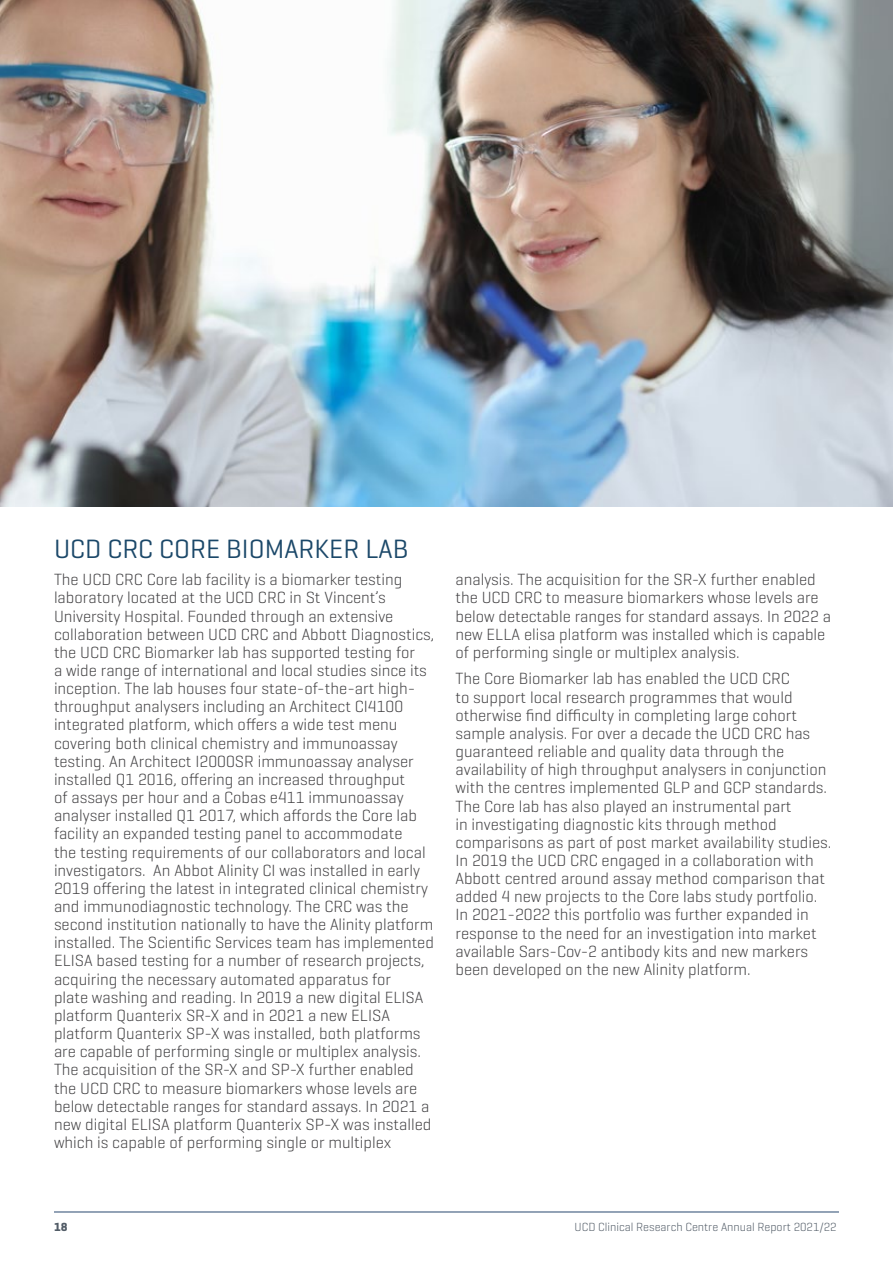
<style>
.page{position:relative;width:893px;height:1263px;background:#fff}
.page>*{position:absolute;margin:0;border:0;box-sizing:border-box;transform-origin:0 0}
.t1{font:27px "Geogrotesque";color:#1b4869}
.t2{font:300 16.5px/18.1px "Geogrotesque";color:#414042}
.t3{font:300 12px "Geogrotesque";color:#525c67}
.t4{font:700 12px "Geogrotesque";color:#525c67}
</style>
<div class="page">
<hr style="left:54px;top:1211px;width:785px;height:1px;background:#28476f">
<img style="left:0;top:0;width:893px;height:507px">
<h1 class="t1" style="left:54px;top:531px;width:356px">UCD CRC CORE BIOMARKER LAB</h1>
<p class="t2" style="left:54px;top:570px;width:382px">The UCD CRC Core lab facility is a biomarker testing laboratory located at the UCD CRC in St Vincent’s University Hospital. Founded through an extensive collaboration between UCD CRC and Abbott Diagnostics, the UCD CRC Biomarker lab has supported testing for<br>a wide range of international and local studies since its inception. The lab houses four state-of-the-art high&shy;throughput analysers including an Architect CI4100 integrated platform, which offers a wide test menu covering both clinical chemistry and immunoassay testing. An Architect I2000SR immunoassay analyser installed Q1 2016, offering an increased throughput<br>of assays per hour and a Cobas e411 immunoassay analyser installed Q1 2017, which affords the Core lab facility an expanded testing panel to accommodate<br>the testing requirements of our collaborators and local investigators. An Abbot Alinity CI was installed in early 2019 offering the latest in integrated clinical chemistry and immunodiagnostic technology. The CRC was the second institution nationally to have the Alinity platform installed. The Scientific Services team has implemented ELISA based testing for a number of research projects, acquiring the necessary automated apparatus for<br>plate washing and reading. In 2019 a new digital ELISA platform Quanterix SR-X and in 2021 a new ELISA platform Quanterix SP-X was installed, both platforms are capable of performing single or multiplex analysis.<br>The acquisition of the SR-X and SP-X further enabled the UCD CRC to measure biomarkers whose levels are below detectable ranges for standard assays. In 2021 a new digital ELISA platform Quanterix SP-X was installed which is capable of performing single or multiplex</p>
<p class="t2" style="left:455px;top:570px;width:377px">analysis. The acquisition for the SR-X further enabled the UCD CRC to measure biomarkers whose levels are below detectable ranges for standard assays. In 2022 a new ELLA elisa platform was installed which is capable of performing single or multiplex analysis.</p>
<p class="t2" style="left:455px;top:669px;width:377px">The Core Biomarker lab has enabled the UCD CRC<br>to support local research programmes that would otherwise find difficulty in completing large cohort sample analysis. For over a decade the UCD CRC has guaranteed reliable and quality data through the availability of high throughput analysers in conjunction with the centres implemented GLP and GCP standards.<br>The Core lab has also played an instrumental part<br>in investigating diagnostic kits through method comparisons as part of post market availability studies.<br>In 2019 the UCD CRC engaged in a collaboration with Abbott centred around assay method comparison that added 4 new projects to the Core labs study portfolio.<br>In 2021-2022 this portfolio was further expanded in response to the need for an investigation into market available Sars-Cov-2 antibody kits and new markers been developed on the new Alinity platform.</p>
<p class="t4" style="left:54px;top:1219px;width:15px">18</p>
<p class="t3" style="left:575px;top:1219px;width:264px">UCD Clinical Research Centre Annual Report 2021/22</p>
</div>
